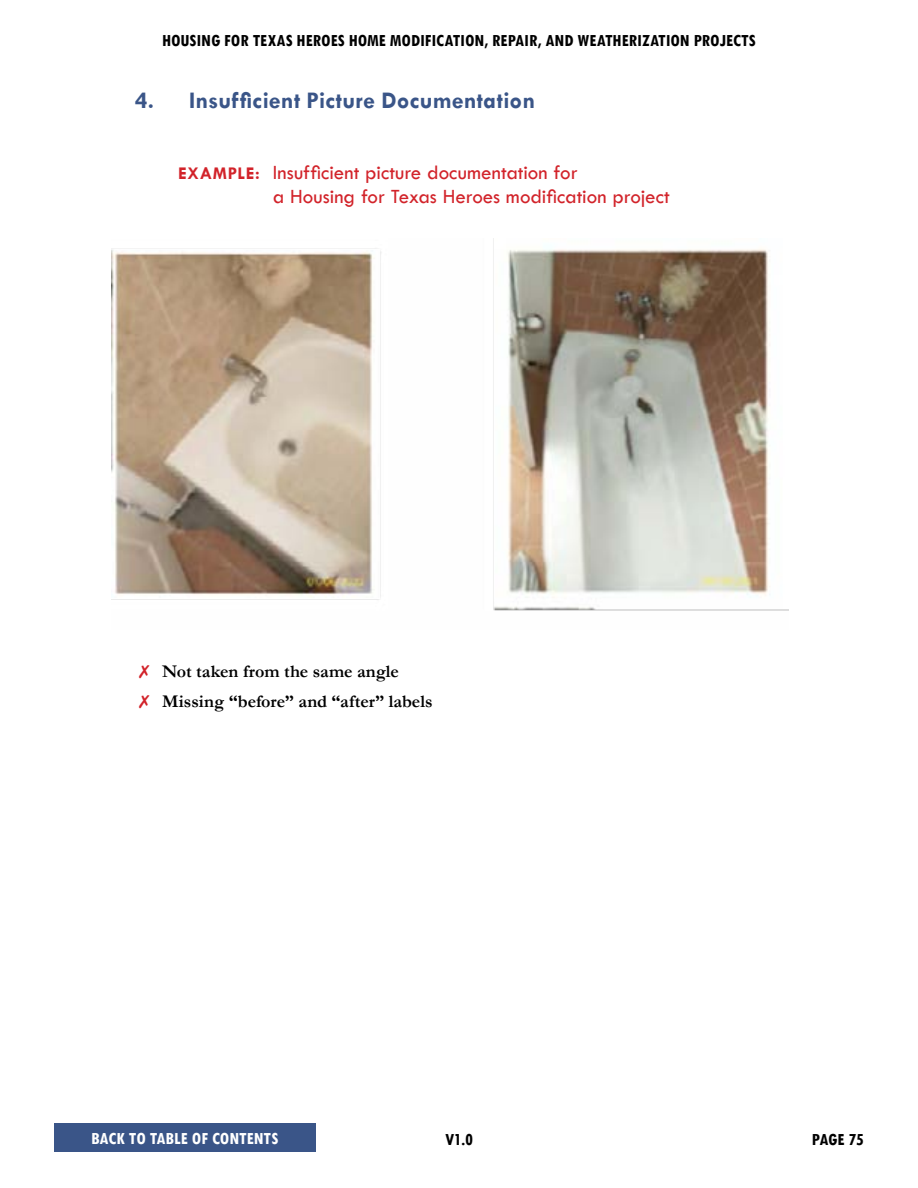
<style>
.page{position:relative;width:918px;height:1188px;background:#fff}
.page>*{position:absolute;margin:0;border:0;box-sizing:border-box;transform-origin:0 0}
.t1{font:700 24px "Tw Cen";letter-spacing:.015em;color:#3a5588}
.t2{font:21px/24px "Tw Cen";color:#d2232a}
.t3{font:700 condensed 18px "Tw Cen";color:#000}
.t4{font:700 18px/30.8px "Garamond";color:#000}
.t5{font:700 condensed 18px "Tw Cen";color:#fff}
.s1{font-weight:700;font-size:18px}
.s2{font-family:"MS UI Gothic";font-weight:400;color:#d2232a}
</style>
<div class="page">
<div style="left:54px;top:1124px;width:261px;height:28px;background:#3a5588"></div>
<img style="left:111px;top:239px;width:678px;height:372px">
<p class="t3" style="left:162px;top:30px;width:595px">HOUSING FOR TEXAS HEROES HOME MODI FICATION, REPAIR, AND WEATHERIZATION PROJECTS</p>
<p class="t1" style="left:135px;top:86px;width:402px">4. Insufficient Picture Documentation</p>
<p class="t2" style="left:273px;top:160px;width:399px;text-indent:-94px"><span class="s1">EXAMPLE:</span> Insufficient picture documentation for<br>a Housing for Texas Heroes modification project</p>
<p class="t4" style="left:135px;top:656px;width:299px"><span class="s2">䘣</span> Not taken from the same angle<br><span class="s2">䘣</span> Missing “before” and “after” labels</p>
<p class="t5" style="left:91px;top:1127px;width:189px">BACK TO TABLE OF CONTENTS</p>
<p class="t3" style="left:445px;top:1128px;width:29px">V1.0</p>
<p class="t3" style="left:812px;top:1128px;width:54px">PAGE 75</p>
</div>
